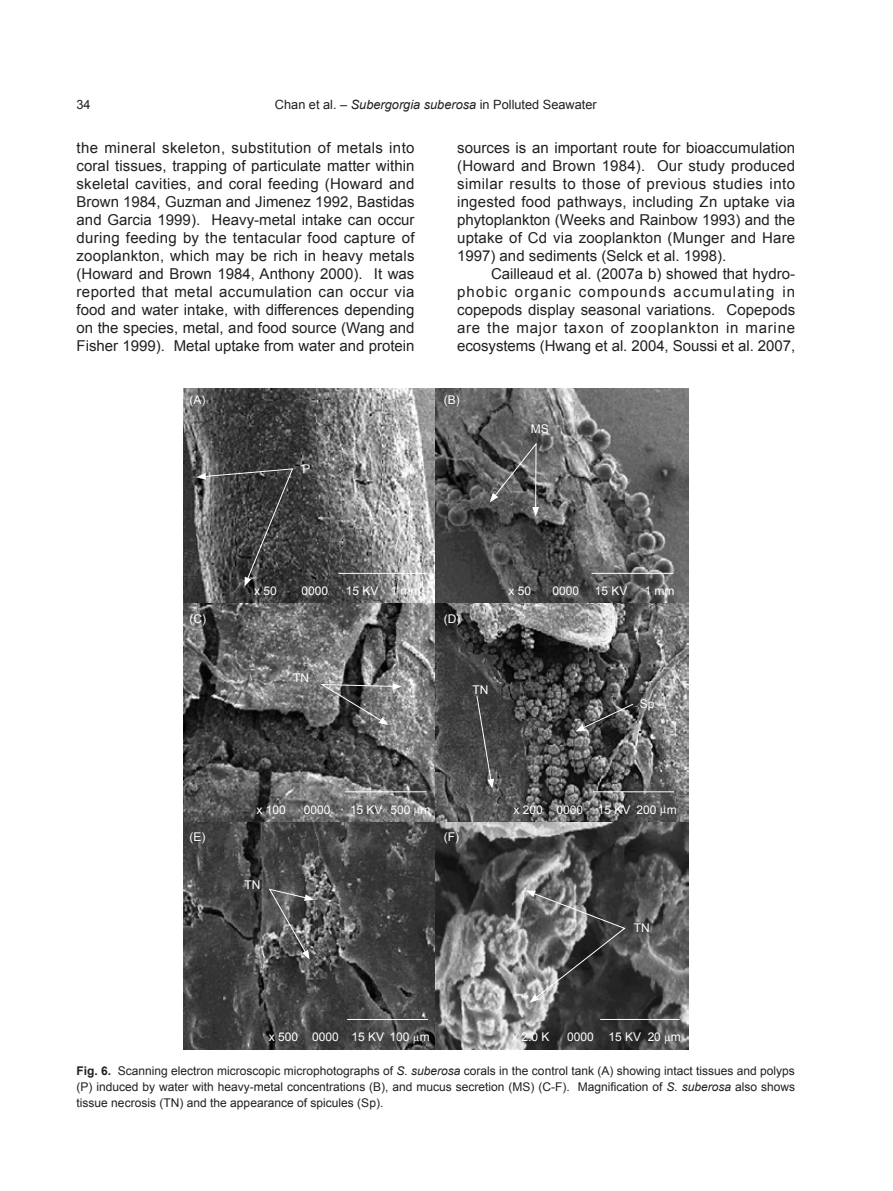
<style>
.page{position:relative;width:893px;height:1191px;background:#fff}
.page>*{position:absolute;margin:0;border:0;box-sizing:border-box;transform-origin:0 0}
.t1{font:15px/18px "Arial";color:#231f20;text-align:justify}
.t2{font:12.75px "Arial";color:#231f20}
.t3{font:12px/15.8px "Arial";color:#231f20;text-align:justify}
.t4{font:12px "Arial";color:#fff}
.s1{font-style:italic}
.s2{font-family:"Times New Roman"}
.s3{font-weight:700}
</style>
<div class="page">
<img style="left:183px;top:389px;width:505px;height:661px">
<svg style="left:196px;top:468px;width:98px;height:119px;background:#505050"></svg>
<svg style="left:319px;top:683px;width:83px;height:42px;background:#707070"></svg>
<svg style="left:268px;top:888px;width:46px;height:71px;background:#676767"></svg>
<svg style="left:490px;top:442px;width:49px;height:74px;background:#636363"></svg>
<hr style="left:338px;top:573px;width:89px;height:1px;background:#fff">
<hr style="left:345px;top:791px;width:82px;height:1px;background:#fff">
<hr style="left:347px;top:1019px;width:81px;height:1px;background:#fff">
<hr style="left:591px;top:573px;width:82px;height:1px;background:#fff">
<hr style="left:593px;top:791px;width:81px;height:1px;background:#fff">
<hr style="left:600px;top:1019px;width:79px;height:1px;background:#fff">
<svg style="left:476px;top:694px;width:18px;height:94px;background:#525252"></svg>
<svg style="left:575px;top:703px;width:59px;height:28px;background:#5b5b5b"></svg>
<svg style="left:526px;top:890px;width:100px;height:112px;background:#5d5d5d"></svg>
<p class="t2" style="left:77px;top:96px;width:16px">34</p>
<p class="t2" style="left:275px;top:96px;width:323px">Chan et al. – <span class="s1">Subergorgia suberosa</span> in Polluted Seawater</p>
<p class="t1" style="left:77px;top:139px;width:340px">the mineral skeleton, substitution of metals into coral tissues, trapping of particulate matter within skeletal cavities, and coral feeding (Howard and Brown 1984, Guzman and Jimenez 1992, Bastidas and Garcia 1999). Heavy-metal intake can occur during feeding by the tentacular food capture of zooplankton, which may be rich in heavy metals (Howard and Brown 1984, Anthony 2000). It was reported that metal accumulation can occur via food and water intake, with differences depending on the species, metal, and food source (Wang and Fisher 1999). Metal uptake from water and protein</p>
<p class="t1" style="left:457px;top:139px;width:340px">sources is an important route for bioaccumulation (Howard and Brown 1984). Our study produced similar results to those of previous studies into ingested food pathways, including Zn uptake via phytoplankton (Weeks and Rainbow 1993) and the uptake of Cd via zooplankton (Munger and Hare 1997) and sediments (Selck et al. 1998).</p>
<p class="t1" style="left:457px;top:265px;width:340px;text-indent:34px">Cailleaud et al. (2007a b) showed that hydro&shy;phobic organic compounds accumulating in copepods display seasonal variations. Copepods are the major taxon of zooplankton in marine ecosystems (Hwang et al. 2004, Soussi et al. 2007,</p>
<p class="t4" style="left:189px;top:392px;width:17px">(A)</p>
<p class="t4" style="left:303px;top:461px;width:10px">P</p>
<p class="t4" style="left:444px;top:392px;width:17px">(B)</p>
<p class="t4" style="left:531px;top:421px;width:19px">MS</p>
<p class="t4" style="left:189px;top:611px;width:18px">(C)</p>
<p class="t4" style="left:189px;top:829px;width:17px">(E)</p>
<p class="t4" style="left:254px;top:583px;width:24px">x 50</p>
<p class="t4" style="left:301px;top:583px;width:28px">0000</p>
<p class="t4" style="left:508px;top:583px;width:24px">x 50</p>
<p class="t4" style="left:346px;top:583px;width:34px">15 KV</p>
<p class="t4" style="left:553px;top:583px;width:28px">0000</p>
<p class="t4" style="left:391px;top:583px;width:31px">1 mm</p>
<p class="t4" style="left:595px;top:583px;width:34px">15 KV</p>
<p class="t4" style="left:644px;top:583px;width:31px">1 mm</p>
<p class="t4" style="left:444px;top:611px;width:18px">(D)</p>
<p class="t4" style="left:293px;top:669px;width:17px">TN</p>
<p class="t4" style="left:473px;top:682px;width:17px">TN</p>
<p class="t4" style="left:640px;top:696px;width:16px">Sp</p>
<p class="t4" style="left:257px;top:801px;width:31px">x 100</p>
<p class="t4" style="left:304px;top:801px;width:28px">0000</p>
<p class="t4" style="left:245px;top:877px;width:17px">TN</p>
<p class="t4" style="left:350px;top:801px;width:34px">15 KV</p>
<p class="t4" style="left:391px;top:801px;width:41px">500 <span class="s2">µ</span>m</p>
<p class="t4" style="left:444px;top:829px;width:17px">(F)</p>
<p class="t4" style="left:514px;top:801px;width:31px">x 200</p>
<p class="t4" style="left:557px;top:801px;width:28px">0000</p>
<p class="t4" style="left:598px;top:801px;width:34px">15 KV</p>
<p class="t4" style="left:636px;top:801px;width:42px">200 <span class="s2">µ</span>m</p>
<p class="t4" style="left:634px;top:919px;width:17px">TN</p>
<p class="t4" style="left:269px;top:1029px;width:31px">x 500</p>
<p class="t4" style="left:312px;top:1029px;width:28px">0000</p>
<p class="t4" style="left:351px;top:1029px;width:34px">15 KV</p>
<p class="t4" style="left:390px;top:1029px;width:42px">100 <span class="s2">µ</span>m</p>
<p class="t4" style="left:512px;top:1029px;width:39px">x 2.0 K</p>
<p class="t4" style="left:567px;top:1029px;width:28px">0000</p>
<p class="t4" style="left:609px;top:1029px;width:34px">15 KV</p>
<p class="t4" style="left:648px;top:1029px;width:34px">20 <span class="s2">µ</span>m</p>
<p class="t3" style="left:77px;top:1063px;width:720px"><span class="s3">Fig. 6.</span> Scanning electron microscopic microphotographs of <span class="s1">S. suberosa</span> corals in the control tank (A) showing intact tissues and polyps (P) induced by water with heavy-metal concentrations (B), and mucus secretion (MS) (C-F). Magnification of <span class="s1">S. suberosa</span> also shows tissue necrosis (TN) and the appearance of spicules (Sp).</p>
</div>
